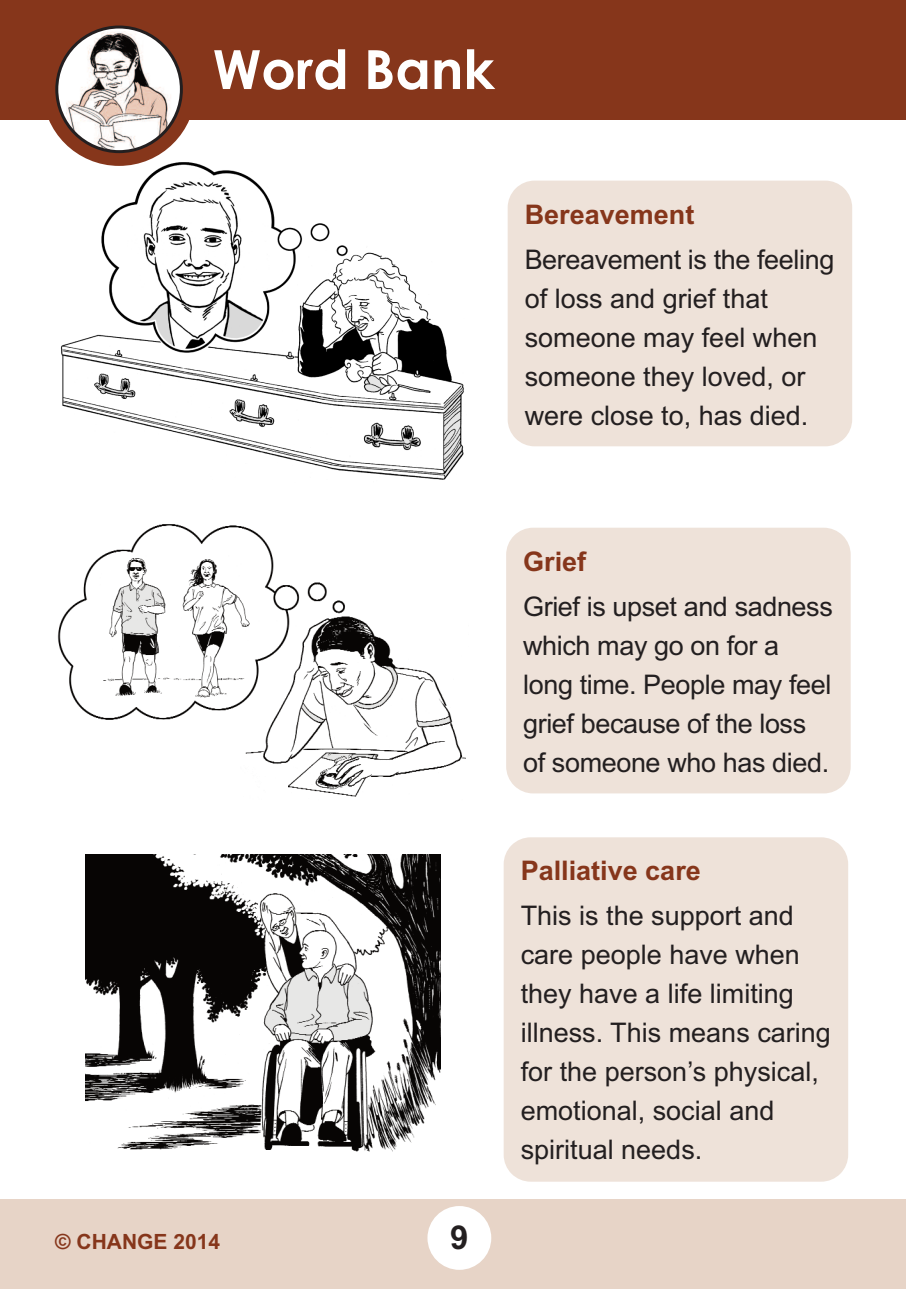
<style>
.page{position:relative;width:906px;height:1289px;background:#fff}
.page>*{position:absolute;margin:0;border:0;box-sizing:border-box;transform-origin:0 0}
.t1{font:700 54px "Century Gothic";color:#fff}
.t2{font:700 33px "Arial";color:#231f20}
.t3{font:27px/39px "Arial";color:#231f20}
.t4{font:700 27px "Arial";color:#86361b}
.t5{font:700 21px "Arial";color:#86361b}
</style>
<div class="page">
<div style="left:0;top:1199px;width:906px;height:89px;background:#e7d4c7"></div>
<div style="left:427px;top:1205px;width:64px;height:64px;background:#fff;border-radius:50%"></div>
<div style="left:503px;top:837px;width:345px;height:344px;background:#eee2d9"></div>
<img style="left:86px;top:854px;width:354px;height:297px">
<img style="left:61px;top:160px;width:403px;height:320px">
<div style="left:0;top:0;width:906px;height:119px;background:#86361b"></div>
<div style="left:43px;top:13px;width:153px;height:153px;background:#86361b;border-radius:50%"></div>
<svg style="left:55px;top:26px;width:128px;height:127px"></svg>
<div style="left:507px;top:181px;width:345px;height:265px;background:#eee2d9"></div>
<img style="left:57px;top:524px;width:409px;height:273px">
<div style="left:506px;top:527px;width:344px;height:266px;background:#eee2d9"></div>
<h1 class="t1" style="left:213px;top:39px;width:283px">Word Bank</h1>
<p class="t4" style="left:524px;top:198px;width:171px">Bereavement</p>
<p class="t3" style="left:524px;top:240px;width:311px">Bereavement is the feeling of loss and grief that someone may feel when someone they loved, or were close to, has died.</p>
<p class="t5" style="left:55px;top:1229px;width:166px">© CHANGE 2014</p>
<p class="t2" style="left:450px;top:1218px;width:20px">9</p>
<p class="t4" style="left:523px;top:545px;width:65px">Grief</p>
<p class="t3" style="left:523px;top:587px;width:311px">Grief is upset and sadness which may go on for a long time. People may feel grief because of the loss of someone who has died.</p>
<p class="t4" style="left:520px;top:855px;width:182px">Palliative care</p>
<p class="t3" style="left:520px;top:896px;width:312px">This is the support and care people have when they have a life limiting illness. This means caring for the person’s physical, emotional, social and spiritual needs.</p>
</div>
